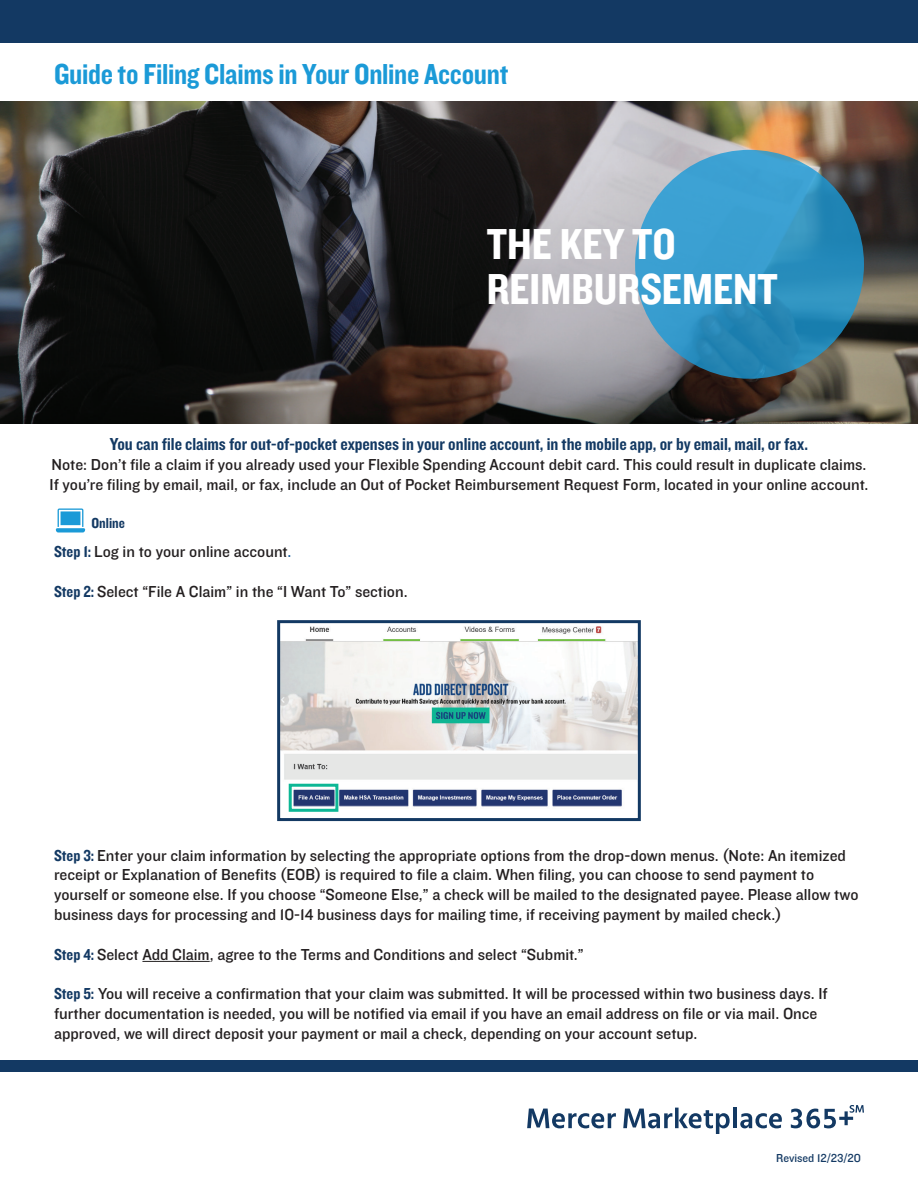
<style>
.page{position:relative;width:918px;height:1188px;background:#fff}
.page>*{position:absolute;margin:0;border:0;box-sizing:border-box;transform-origin:0 0}
.t1{font:45px/45px "Knockout 50 Welterweight";color:#fff}
.t2{font:30px "Knockout 50 Welterweight";letter-spacing:-.01em;color:#1b9ad7}
.t3{font:18px "Knockout 50 Welterweight";color:#133963}
.t4{font:16.5px/19.8px "Knockout 31 Junior Middlewt";color:#231f20}
.t5{font:15px "Knockout 50 Welterweight";color:#133963}
.t6{font:12px "Knockout 31 Junior Middlewt";color:#133963}
.s1{font-family:"Knockout 50 Welterweight";color:#133963}
.s2{color:#175d9e}
</style>
<div class="page">
<img style="left:0;top:102px;width:918px;height:321px">
<div style="left:0;top:1060px;width:917px;height:12px;background:#133963"></div>
<div style="left:0;top:0;width:918px;height:43px;background:#133963"></div>
<svg style="left:635px;top:150px;width:229px;height:229px;background:#3194c4"></svg>
<svg style="left:527px;top:1109px;width:89px;height:19px"></svg>
<svg style="left:623px;top:1108px;width:107px;height:26px"></svg>
<hr style="left:733px;top:1108px;width:4px;height:20px;background:#133963">
<svg style="left:740px;top:1113px;width:42px;height:15px"></svg>
<svg style="left:791px;top:1105px;width:73px;height:23px"></svg>
<hr style="left:142px;top:961px;width:68px;height:1px;background:#231f20">
<img style="left:281px;top:626px;width:356px;height:186px">
<div style="left:277px;top:620px;width:364px;height:201px;border:3px solid #133963"></div>
<svg style="left:55px;top:508px;width:31px;height:25px"></svg>
<div style="left:289px;top:784px;width:49px;height:28px;border:3px solid #0cb795"></div>
<h2 class="t2" style="left:54px;top:54px;width:456px">Guide to Filing Claims in Your Online Account</h2>
<h1 class="t1" style="left:487px;top:220px;width:293px">THE KEY TO<br>REIMBURSEMENT</h1>
<p class="t3" style="left:110px;top:432px;width:700px">You can file claims for out-of-pocket expenses in your online account, in the mobile app, or by email, mail, or fax.</p>
<p class="t4" style="left:50px;top:454px;width:820px">Note: Don’t file a claim if you already used your Flexible Spending Account debit card. This could result in duplicate claims.<br>If you’re filing by email, mail, or fax, include an Out of Pocket Reimbursement Request Form, located in your online account.</p>
<p class="t5" style="left:92px;top:513px;width:35px">Online</p>
<p class="t4" style="left:54px;top:541px;width:239px"><span class="s1">Step 1:</span> Log in to your online account<span class="s2">.</span></p>
<p class="t4" style="left:54px;top:581px;width:355px"><span class="s1">Step 2:</span> Select “File A Claim” in the “I Want To” section.</p>
<p class="t4" style="left:54px;top:844px;width:806px"><span class="s1">Step 3:</span> Enter your claim information by selecting the appropriate options from the drop-down menus. (Note: An itemized receipt or Explanation of Benefits (EOB) is required to file a claim. When filing, you can choose to send payment to yourself or someone else. If you choose “Someone Else,” a check will be mailed to the designated payee. Please allow two business days for processing and 10-14 business days for mailing time, if receiving payment by mailed check.)</p>
<p class="t4" style="left:54px;top:943px;width:531px"><span class="s1">Step 4:</span> Select Add Claim, agree to the Terms and Conditions and select “Submit.”</p>
<p class="t4" style="left:54px;top:983px;width:775px"><span class="s1">Step 5:</span> You will receive a confirmation that your claim was submitted. It will be processed within two business days. If further documentation is needed, you will be notified via email if you have an email address on file or via mail. Once approved, we will direct deposit your payment or mail a check, depending on your account setup.</p>
<p class="t6" style="left:776px;top:1150px;width:86px">Revised 12/23/20</p>
</div>
